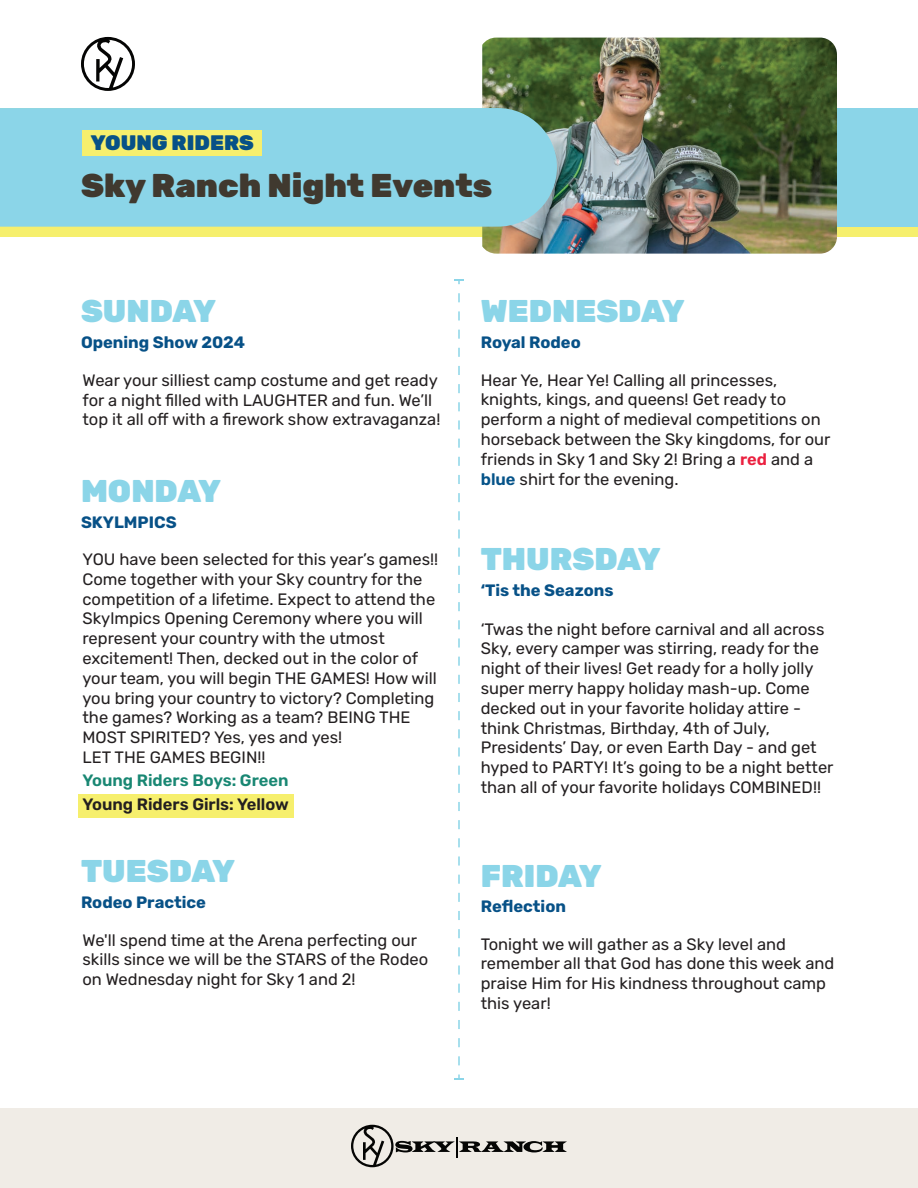
<style>
.page{position:relative;width:918px;height:1188px;background:#fff}
.page>*{position:absolute;margin:0;border:0;box-sizing:border-box;transform-origin:0 0}
.t1{font:900 33px "Rubik";color:#40392f}
.t2{font:900 31.5px "Rubik";color:#8bd5e8}
.t3{font:900 21px "Rubik";color:#075187}
.t4{font:16.5px/19.8px "Rubik";color:#231f20}
.t5{font:700 16.5px "Rubik";color:#075187}
.t6{font:600 16.5px "Rubik";color:#231f20}
.t7{font:600 16.5px "Rubik";color:#198773}
.s1{font-weight:600;color:#eb203f}
.s2{font-weight:600;color:#055389}
</style>
<div class="page">
<div style="left:0;top:108px;width:918px;height:129px;background:#f6ef6d"></div>
<svg style="left:81px;top:37px;width:54px;height:54px"></svg>
<img style="left:482px;top:38px;width:355px;height:216px">
<div style="left:0;top:108px;width:557px;height:119px;background:#8bd5e8"></div>
<div style="left:83px;top:130px;width:179px;height:25px;background:#f6ef6d"></div>
<div style="left:79px;top:794px;width:215px;height:24px;background:#f6ef6d"></div>
<div style="left:837px;top:108px;width:81px;height:119px;background:#8bd5e8"></div>
<svg style="left:454px;top:279px;width:10px;height:5px"></svg>
<svg style="left:454px;top:293px;width:10px;height:787px"></svg>
<div style="left:0;top:1108px;width:918px;height:80px;background:#f0ece6"></div>
<svg style="left:351px;top:1125px;width:216px;height:42px"></svg>
<p class="t3" style="left:91px;top:130px;width:164px">YOUNG RIDERS</p>
<h1 class="t1" style="left:81px;top:165px;width:413px">Sky Ranch Night Events</h1>
<h2 class="t2" style="left:81px;top:292px;width:136px">SUNDAY</h2>
<h2 class="t2" style="left:481px;top:292px;width:205px">WEDNESDAY</h2>
<p class="t5" style="left:81px;top:332px;width:166px">Opening Show 2024</p>
<p class="t5" style="left:481px;top:332px;width:102px">Royal Rodeo</p>
<p class="t4" style="left:83px;top:371px;width:359px">Wear your silliest camp costume and get ready for a night filled with LAUGHTER and fun. We’ll top it all off with a firework show extravaganza!</p>
<h2 class="t2" style="left:81px;top:473px;width:141px">MONDAY</h2>
<p class="t4" style="left:481px;top:371px;width:351px">Hear Ye, Hear Ye! Calling all princesses, knights, kings, and queens! Get ready to perform a night of medieval competitions on horseback between the Sky kingdoms, for our friends in Sky 1 and Sky 2! Bring a <span class="s1">red</span> and a <span class="s2">blue</span> shirt for the evening.</p>
<p class="t5" style="left:81px;top:513px;width:97px">SKYLMPICS</p>
<p class="t4" style="left:83px;top:550px;width:357px">YOU have been selected for this year’s games!!<br>Come together with your Sky country for the competition of a lifetime. Expect to attend the Skylmpics Opening Ceremony where you will represent your country with the utmost excitement! Then, decked out in the color of your team, you will begin THE GAMES! How will you bring your country to victory? Completing the games? Working as a team? BEING THE MOST SPIRITED? Yes, yes and yes!<br>LET THE GAMES BEGIN!!</p>
<p class="t7" style="left:83px;top:771px;width:208px">Young Riders Boys: Green</p>
<p class="t6" style="left:83px;top:795px;width:208px">Young Riders Girls: Yellow</p>
<h2 class="t2" style="left:481px;top:540px;width:181px">THURSDAY</h2>
<p class="t5" style="left:481px;top:581px;width:134px">‘Tis the Seazons</p>
<p class="t4" style="left:481px;top:619px;width:354px">‘Twas the night before carnival and all across Sky, every camper was stirring, ready for the night of their lives! Get ready for a holly jolly super merry happy holiday mash-up. Come decked out in your favorite holiday attire - think Christmas, Birthday, 4th of July, Presidents’ Day, or even Earth Day - and get hyped to PARTY! It’s going to be a night better than all of your favorite holidays COMBINED!!</p>
<h2 class="t2" style="left:81px;top:852px;width:155px">TUESDAY</h2>
<h2 class="t2" style="left:481px;top:857px;width:122px">FRIDAY</h2>
<p class="t5" style="left:81px;top:892px;width:127px">Rodeo Practice</p>
<p class="t5" style="left:481px;top:897px;width:87px">Reflection</p>
<p class="t4" style="left:83px;top:930px;width:347px">We'll spend time at the Arena perfecting our skills since we will be the STARS of the Rodeo on Wednesday night for Sky 1 and 2!</p>
<p class="t4" style="left:481px;top:934px;width:355px">Tonight we will gather as a Sky level and remember all that God has done this week and praise Him for His kindness throughout camp this year!</p>
</div>
